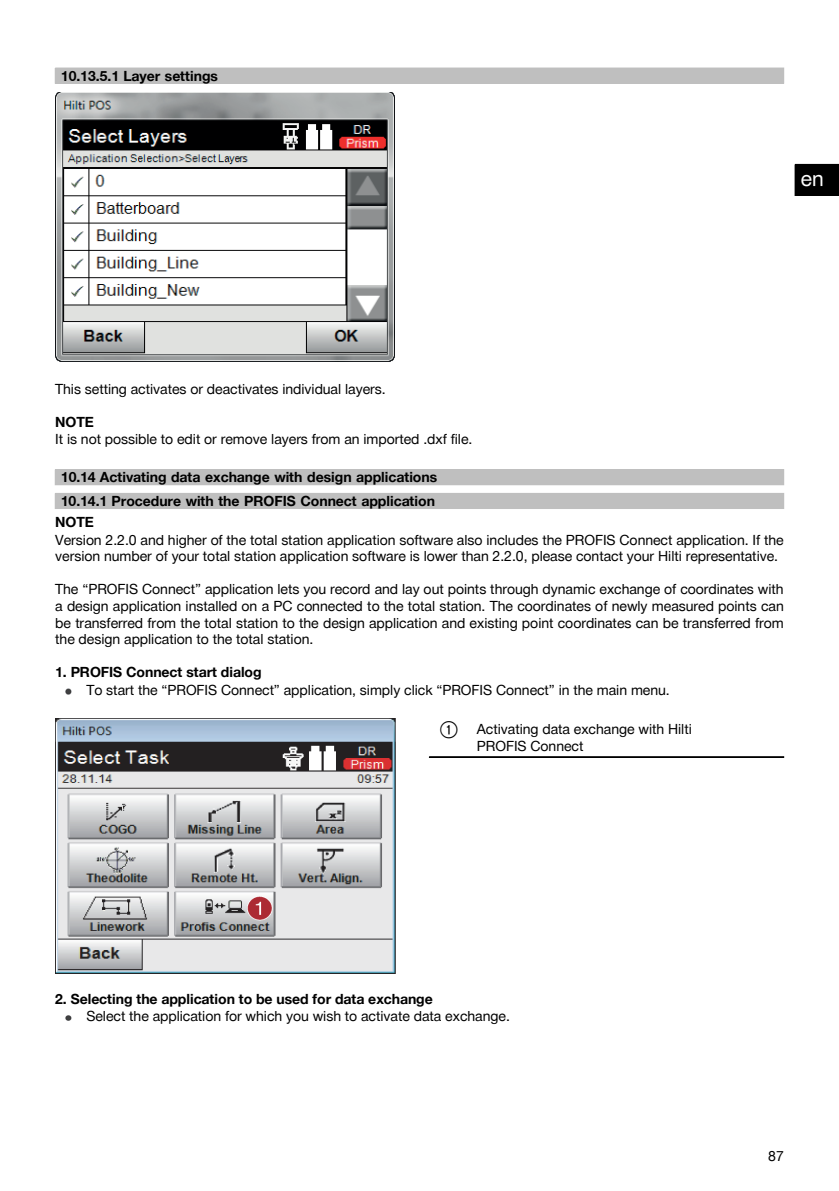
<style>
.page{position:relative;width:839px;height:1191px;background:#fff}
.page>*{position:absolute;margin:0;border:0;box-sizing:border-box;transform-origin:0 0}
.t1{font:21px "Hilti";color:#fff}
.t2{font:14px/16.8px "Hilti";color:#000}
.t3{font:700 14px/23.8px "Hilti";letter-spacing:-.005em;color:#000}
.s1{font-family:"KA15 positive";font-size:23px}
</style>
<div class="page">
<img style="left:55px;top:92px;width:340px;height:270px">
<svg style="left:65px;top:688px;width:6px;height:7px"></svg>
<img style="left:55px;top:718px;width:340px;height:256px">
<svg style="left:65px;top:1015px;width:6px;height:6px"></svg>
<div style="left:55px;top:68px;width:729px;height:15px;background:#bfbfbf"></div>
<div style="left:55px;top:469px;width:729px;height:16px;border:1px solid #bfbfbf"></div>
<div style="left:55px;top:470px;width:729px;height:15px;background:#bfbfbf"></div>
<div style="left:55px;top:493px;width:729px;height:15px;background:#bfbfbf"></div>
<hr style="left:429px;top:757px;width:355px;height:1px;background:#000">
<svg style="left:795px;top:195px;width:44px;height:1px"></svg>
<div style="left:795px;top:164px;width:44px;height:31px;background:#000"></div>
<p class="t3" style="left:61px;top:64px;width:159px">10.13.5.1 Layer settings</p>
<h1 class="t1" style="left:801px;top:166px;width:24px">en</h1>
<p class="t2" style="left:55px;top:380px;width:332px">This setting activates or deactivates individual layers.</p>
<p class="t3" style="left:55px;top:410px;width:40px">NOTE</p>
<p class="t2" style="left:55px;top:431px;width:419px">It is not possible to edit or remove layers from an imported .dxf file.</p>
<p class="t3" style="left:61px;top:465px;width:378px">10.14 Activating data exchange with design applications<br>10.14.1 Procedure with the PROFIS Connect application</p>
<p class="t3" style="left:55px;top:511px;width:40px">NOTE</p>
<p class="t2" style="left:55px;top:531px;width:730px">Version 2.2.0 and higher of the total station application software also includes the PROFIS Connect application. If the version number of your total station application software is lower than 2.2.0, please contact your Hilti representative.</p>
<p class="t2" style="left:55px;top:581px;width:730px;text-align:justify">The “PROFIS Connect” application lets you record and lay out points through dynamic exchange of coordinates with a design application installed on a PC connected to the total station. The coordinates of newly measured points can be transferred from the total station to the design application and existing point coordinates can be transferred from the design application to the total station.</p>
<p class="t3" style="left:55px;top:660px;width:208px">1. PROFIS Connect start dialog</p>
<p class="t2" style="left:86px;top:681px;width:585px">To start the “PROFIS Connect” application, simply click “PROFIS Connect” in the main menu.</p>
<p class="t2" style="left:477px;top:721px;width:216px;text-indent:-36px"><span class="s1">@</span> Activating data exchange with Hilti<br>PROFIS Connect</p>
<p class="t3" style="left:55px;top:987px;width:379px">2. Selecting the application to be used for data exchange</p>
<p class="t2" style="left:86px;top:1008px;width:425px">Select the application for which you wish to activate data exchange.</p>
<p class="t2" style="left:768px;top:1148px;width:17px">87</p>
</div>
